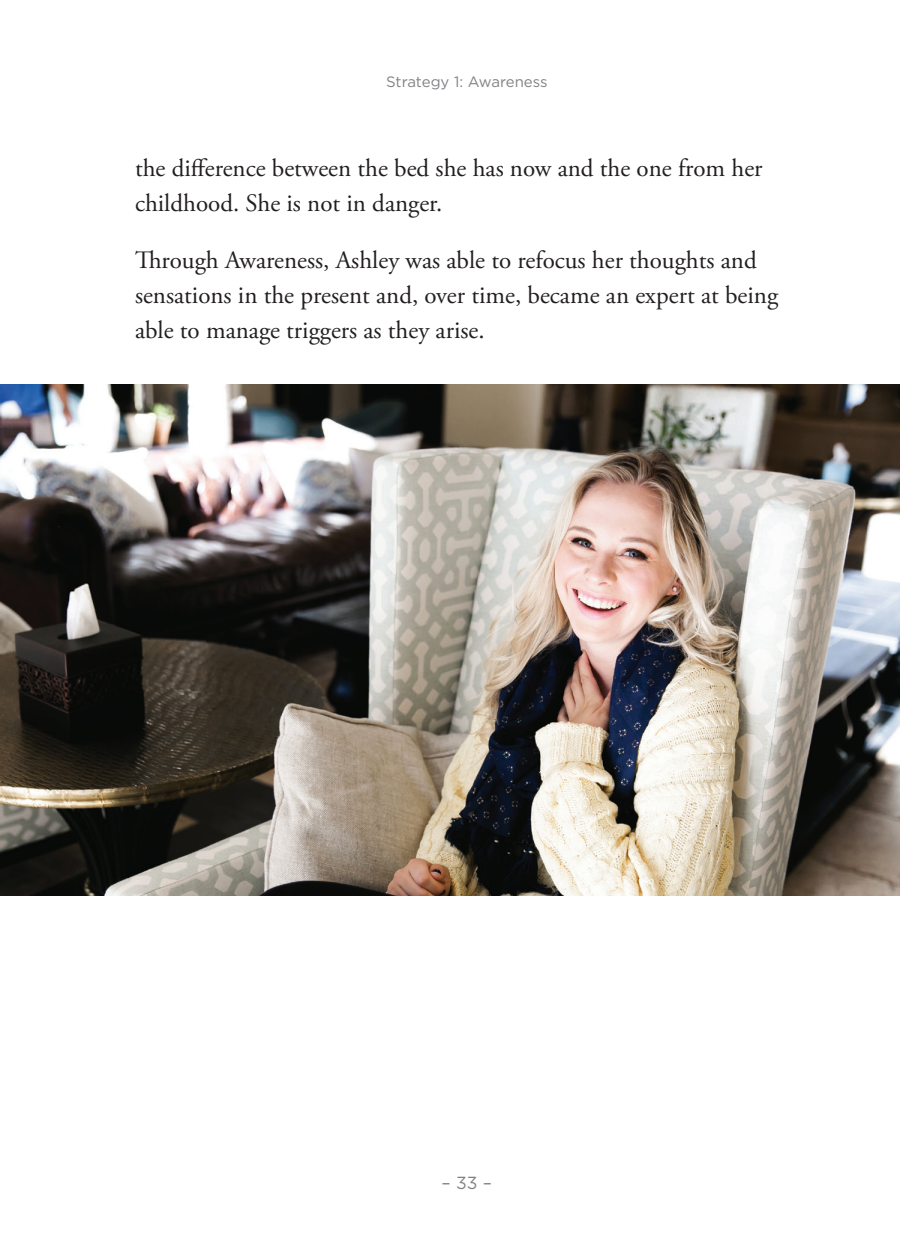
<style>
.page{position:relative;width:900px;height:1260px;background:#fff}
.page>*{position:absolute;margin:0;border:0;box-sizing:border-box;transform-origin:0 0}
.t1{font:25px/35px "Adobe Garamond Pro";color:#231f20}
.t2{font:17.5px "Gotham";color:#808285}
.t3{font:15px "Gotham";letter-spacing:-.005em;color:#808285}
</style>
<div class="page">
<img style="left:0;top:385px;width:900px;height:511px">
<p class="t3" style="left:386px;top:72px;width:163px">Strategy 1: Awareness</p>
<p class="t1" style="left:135px;top:151px;width:629px">the difference between the bed she has now and the one from her childhood. She is not in danger.</p>
<p class="t1" style="left:135px;top:244px;width:645px">Through Awareness, Ashley was able to refocus her thoughts and sensations in the present and, over time, became an expert at being able to manage triggers as they arise.</p>
<p class="t2" style="left:442px;top:1172px;width:52px">– 33 –</p>
</div>
